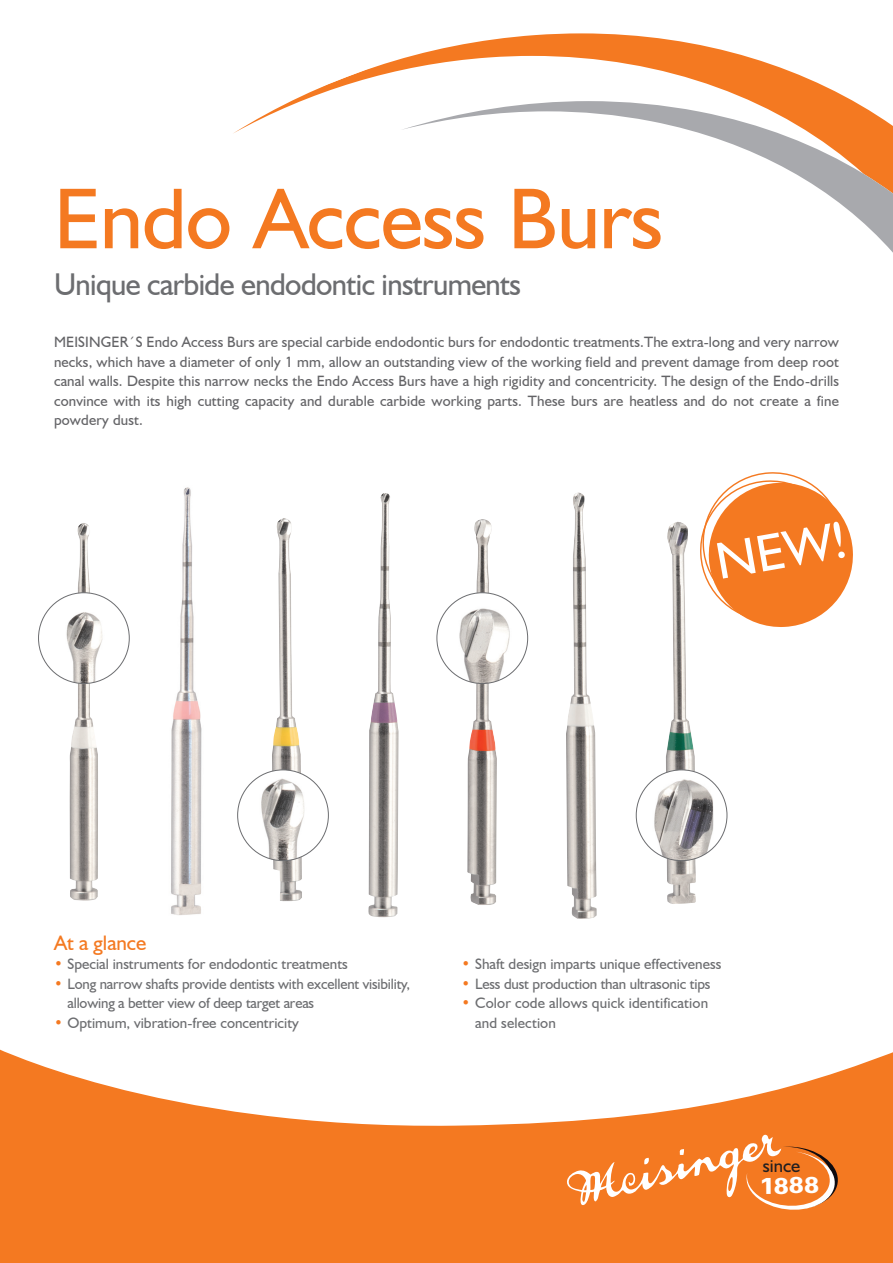
<style>
.page{position:relative;width:893px;height:1263px;background:#fff}
.page>*{position:absolute;margin:0;border:0;box-sizing:border-box;transform-origin:0 0}
.t1{font:87px "Humanist 521 BT";letter-spacing:-.01em;color:#f47921}
.t2{font:52.35px "Humanist 521 BT";color:#fff}
.t3{font:31.5px "Humanist 521 BT";letter-spacing:-.02em;color:#6c6d70}
.t4{font:700 23.4px "Humanist 521 BT";color:#fff;scale:1.19 1}
.t5{font:21px "Humanist 521 BT";color:#f47921}
.t6{font:18.75px "Humanist 521 BT";letter-spacing:-.01em;color:#231f20}
.t7{font:15px/19.5px "Humanist 521 BT";letter-spacing:.01em;color:#636366;text-align:justify}
.t8{font:15px/19.5px "Humanist 521 BT";color:#6c6d70}
.s1{color:#f47921}
</style>
<div class="page">
<svg style="left:0;top:1049px;width:893px;height:214px;fill:#f47921"></svg>
<svg style="left:562px;top:1113px;width:281px;height:124px;background:#f38434"></svg>
<svg style="left:233px;top:33px;width:620px;height:101px"></svg>
<svg style="left:401px;top:101px;width:492px;height:152px"></svg>
<svg style="left:700px;top:472px;width:153px;height:155px"></svg>
<img style="left:171px;top:487px;width:31px;height:428px">
<img style="left:69px;top:523px;width:29px;height:378px">
<img style="left:272px;top:518px;width:30px;height:383px">
<img style="left:467px;top:519px;width:30px;height:386px">
<img style="left:368px;top:493px;width:30px;height:424px">
<img style="left:566px;top:492px;width:31px;height:427px">
<img style="left:238px;top:770px;width:90px;height:91px;border-radius:45px">
<img style="left:437px;top:593px;width:91px;height:90px;border-radius:45px">
<img style="left:666px;top:522px;width:30px;height:382px">
<img style="left:636px;top:770px;width:91px;height:91px;border-radius:45px">
<img style="left:39px;top:593px;width:90px;height:90px;border-radius:45px">
<h1 class="t1" style="left:54px;top:165px;width:611px">Endo Access Burs</h1>
<h3 class="t3" style="left:54px;top:265px;width:468px">Unique carbide endodontic instruments</h3>
<p class="t7" style="left:54px;top:332px;width:787px">MEISINGER´S Endo Access Burs are special carbide endodontic burs for endodontic treatments.The extra-long and very narrow necks, which have a diameter of only 1 mm, allow an outstanding view of the working field and prevent damage from deep root canal walls. Despite this narrow necks the Endo Access Burs have a high rigidity and concentricity. The design of the Endo-drills convince with its high cutting capacity and durable carbide working parts. These burs are heatless and do not create a fine powdery dust.</p>
<h2 class="t2" style="left:711px;top:530px;width:133px;rotate:-10deg">NEW!</h2>
<h3 class="t5" style="left:54px;top:930px;width:94px">At a glance</h3>
<p class="t8" style="left:54px;top:954px;width:295px"><span class="s1">•</span> Special instruments for endodontic treatments</p>
<p class="t8" style="left:67px;top:974px;width:344px;text-indent:-13px"><span class="s1">•</span> Long narrow shafts provide dentists with excellent visibility, allowing a better view of deep target areas</p>
<p class="t8" style="left:54px;top:1013px;width:246px"><span class="s1">•</span> Optimum, vibration-free concentricity</p>
<p class="t8" style="left:462px;top:954px;width:261px"><span class="s1">•</span> Shaft design imparts unique effectiveness</p>
<p class="t8" style="left:462px;top:974px;width:250px"><span class="s1">•</span> Less dust production than ultrasonic tips</p>
<p class="t8" style="left:475px;top:993px;width:235px;text-indent:-14px"><span class="s1">•</span> Color code allows quick identification and selection</p>
<p class="t6" style="left:763px;top:1153px;width:39px">since</p>
<h3 class="t4" style="left:759px;top:1171px;width:53px">1888</h3>
</div>
